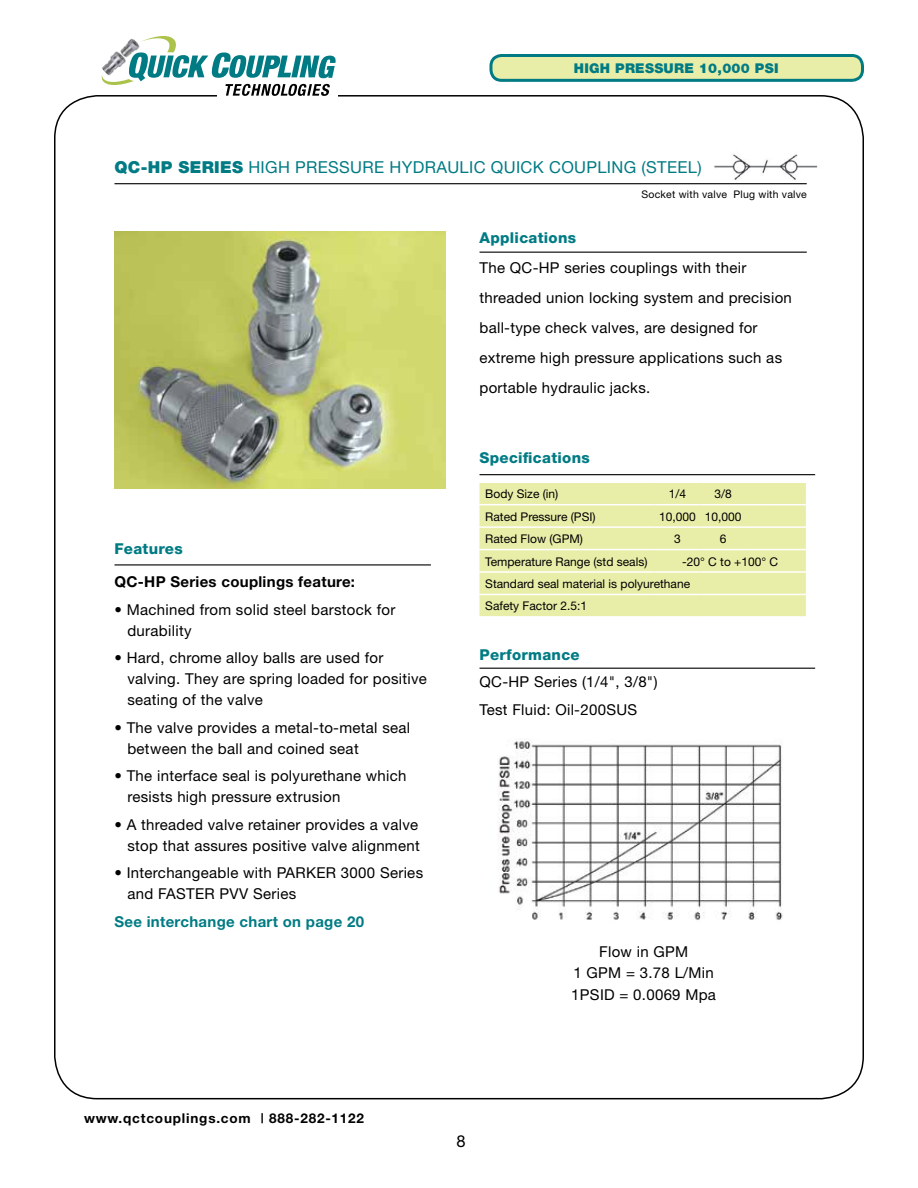
<style>
.page{position:relative;width:918px;height:1188px;background:#fff}
.page>*{position:absolute;margin:0;border:0;box-sizing:border-box;transform-origin:0 0}
.t1{font:16.5px "Helvetica Neue";letter-spacing:.02em;color:#007b84}
.t2{font:16.5px "Helvetica Neue";color:#000}
.t3{font:15px/21px "Helvetica Neue";letter-spacing:.02em;color:#000}
.t4{font:800 15px "Helvetica Neue";letter-spacing:.02em;color:#007b84}
.t5{font:700 15px "Helvetica Neue";letter-spacing:.02em;color:#000}
.t6{font:700 15px "Helvetica Neue";letter-spacing:.02em;color:#007b84}
.t7{font:700 13.5px "Helvetica Neue";letter-spacing:.06em;color:#000}
.t8{font:900 13.5px "Helvetica Neue";letter-spacing:.02em;color:#007b84}
.t9{font:12px/22.5px "Helvetica Neue";color:#000}
.t10{font:10.5px "Helvetica Neue";letter-spacing:.02em;color:#000}
.s1{font-weight:900}
</style>
<div class="page">
<svg style="left:102px;top:36px;width:234px;height:60px"></svg>
<img style="left:101px;top:47px;width:29px;height:31px">
<img style="left:118px;top:36px;width:24px;height:24px">
<div style="left:480px;top:483px;width:326px;height:133px;background:#e8eda8"></div>
<hr style="left:478px;top:594px;width:176px;height:1px;background:#fff">
<hr style="left:654px;top:594px;width:47px;height:1px;background:#fff">
<hr style="left:700px;top:594px;width:46px;height:1px;background:#fff">
<svg style="left:746px;top:594px;width:24px;height:1px"></svg>
<hr style="left:770px;top:594px;width:31px;height:1px;background:#fff">
<hr style="left:478px;top:504px;width:176px;height:1px;background:#fff">
<hr style="left:654px;top:504px;width:47px;height:1px;background:#fff">
<hr style="left:700px;top:504px;width:46px;height:1px;background:#fff">
<svg style="left:746px;top:504px;width:24px;height:1px"></svg>
<hr style="left:770px;top:504px;width:31px;height:1px;background:#fff">
<hr style="left:478px;top:526px;width:176px;height:2px;background:#fff">
<hr style="left:654px;top:526px;width:47px;height:2px;background:#fff">
<hr style="left:700px;top:526px;width:46px;height:2px;background:#fff">
<hr style="left:746px;top:526px;width:24px;height:2px;background:#fff">
<hr style="left:770px;top:526px;width:31px;height:2px;background:#fff">
<hr style="left:478px;top:549px;width:176px;height:1px;background:#fff">
<hr style="left:654px;top:549px;width:47px;height:1px;background:#fff">
<hr style="left:700px;top:549px;width:46px;height:1px;background:#fff">
<svg style="left:746px;top:549px;width:24px;height:1px"></svg>
<hr style="left:770px;top:549px;width:31px;height:1px;background:#fff">
<hr style="left:478px;top:571px;width:176px;height:2px;background:#fff">
<hr style="left:654px;top:571px;width:47px;height:2px;background:#fff">
<hr style="left:700px;top:571px;width:46px;height:2px;background:#fff">
<hr style="left:746px;top:571px;width:24px;height:2px;background:#fff">
<hr style="left:770px;top:571px;width:31px;height:2px;background:#fff">
<hr style="left:114px;top:564px;width:317px;height:1px;background:#000">
<hr style="left:480px;top:252px;width:327px;height:1px;background:#000">
<hr style="left:480px;top:668px;width:335px;height:1px;background:#000">
<hr style="left:480px;top:474px;width:335px;height:1px;background:#000">
<hr style="left:114px;top:183px;width:693px;height:1px;background:#000">
<img style="left:714px;top:154px;width:104px;height:26px">
<img style="left:114px;top:231px;width:332px;height:258px">
<img style="left:498px;top:739px;width:285px;height:181px">
<div style="left:491px;top:56px;width:371px;height:24px;background:#e8eda8;border-radius:10px"></div>
<div style="left:489px;top:54px;width:375px;height:28px;border:3px solid #007b84;border-radius:10px"></div>
<p class="t8" style="left:574px;top:61px;width:206px">HIGH PRESSURE 10,000 PSI</p>
<p class="t1" style="left:114px;top:157px;width:311px"><span class="s1">QC-HP SERIES</span> HIGH PRESSU RE Hydra</p>
<p class="t1" style="left:447px;top:157px;width:79px">ulic Quick</p>
<p class="t1" style="left:549px;top:157px;width:154px">Coupli ng (Steel)</p>
<p class="t10" style="left:642px;top:188px;width:167px">Socket with valve Plug with valve</p>
<p class="t4" style="left:480px;top:229px;width:98px">Applications</p>
<p class="t3" style="left:480px;top:252px;width:314px;line-height:30px">The QC-HP series couplings with their threaded union locking system and precision ball-type check valves, are designed for extreme high pressure applications such as portable hydraulic jacks.</p>
<p class="t4" style="left:114px;top:540px;width:70px">Features</p>
<p class="t5" style="left:114px;top:573px;width:242px">QC-HP Series couplings feature:</p>
<p class="t3" style="left:127px;top:599px;width:269px;text-indent:-13px">• Machined from solid steel barstock for durability</p>
<p class="t3" style="left:127px;top:647px;width:301px;text-indent:-13px">• Hard, chrome alloy balls are used for valving. They are spring loaded for positive seating of the valve</p>
<p class="t3" style="left:127px;top:717px;width:284px;text-indent:-13px">• The valve provides a metal-to-metal seal between the ball and coined seat</p>
<p class="t3" style="left:127px;top:765px;width:281px;text-indent:-13px">• The interface seal is polyurethane which resists high pressure extrusion</p>
<p class="t3" style="left:114px;top:814px;width:307px;text-align:right">• A threaded valve retainer provides a valve stop that assures positive valve alignment</p>
<p class="t3" style="left:127px;top:862px;width:297px;text-indent:-13px">• Interchangeable with PARKER 3000 Series and FASTER PVV Series</p>
<p class="t6" style="left:114px;top:912px;width:251px">See interchange chart on page 20</p>
<p class="t4" style="left:480px;top:449px;width:112px">Specifications</p>
<p class="t9" style="left:485px;top:483px;width:75px">Body Size (in)</p>
<p class="t9" style="left:669px;top:483px;width:19px">1/4</p>
<p class="t9" style="left:715px;top:483px;width:19px">3/8</p>
<p class="t9" style="left:485px;top:505px;width:112px">Rated Pressure (PSI)</p>
<p class="t9" style="left:659px;top:505px;width:84px">10,000 10,000</p>
<p class="t9" style="left:485px;top:527px;width:99px">Rated Flow (GPM)</p>
<p class="t9" style="left:674px;top:527px;width:8px">3</p>
<p class="t9" style="left:720px;top:527px;width:8px">6</p>
<p class="t9" style="left:485px;top:550px;width:164px">Temperature Range (std seals)</p>
<p class="t9" style="left:485px;top:550px;width:295px;text-indent:197px">-20° C to +100° C<br>Standard seal material is polyurethane<br>Safety Factor 2.5:1</p>
<p class="t4" style="left:480px;top:646px;width:102px">Performance</p>
<p class="t3" style="left:480px;top:668px;width:180px;line-height:27.5px">QC-HP Series (1/4", 3/8")<br>Test Fluid: Oil-200SUS</p>
<p class="t3" style="left:571px;top:941px;width:146px;line-height:21.5px;text-align:center">Flow in GPM<br>1 GPM = 3.78 L/Min<br>1PSID = 0.0069 Mpa</p>
<p class="t7" style="left:84px;top:1110px;width:282px">www.qctcouplings.com | 888-282-1122</p>
<p class="t2" style="left:457px;top:1131px;width:11px">8</p>
</div>
